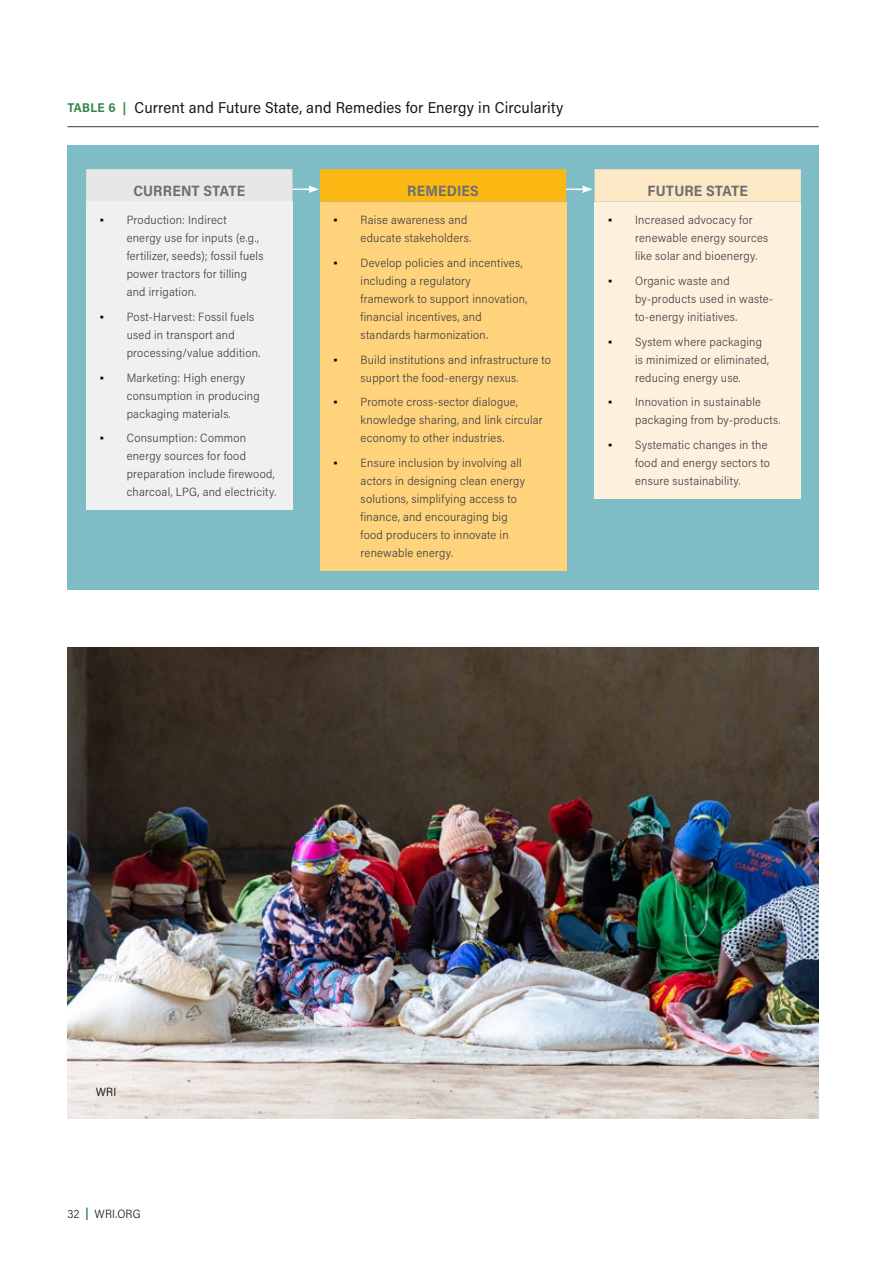
<style>
.page{position:relative;width:893px;height:1263px;background:#fff}
.page>*{position:absolute;margin:0;border:0;box-sizing:border-box;transform-origin:0 0}
.t1{font:15.75px "Acumin Pro Semi Cond";letter-spacing:.01em;color:#191818}
.t2{font:700 15px "Acumin Pro Semi Cond";letter-spacing:.01em;color:#6d6e71}
.t3{font:300 12px/18px "Acumin Pro Semi Cond";letter-spacing:.02em;color:#414042}
.t4{font:300 12px "Acumin Pro Semi Cond";letter-spacing:.015em;color:#191818}
.t5{font:300 12px "Acumin Pro Semi Cond";color:#000}
.s1{font-weight:700;font-size:12.75px;color:#328749}
.s2{font-family:"Georgia";font-weight:400;color:#000}
.s3{font-weight:700;color:#328749}
</style>
<div class="page">
<hr style="left:68px;top:126px;width:751px;height:1px;background:#3b3837">
<div style="left:68px;top:145px;width:751px;height:445px;background:#7ebcc6"></div>
<div style="left:86px;top:202px;width:206px;height:308px;background:#f1f0f0"></div>
<div style="left:595px;top:202px;width:206px;height:296px;background:#fdf1dd"></div>
<div style="left:320px;top:202px;width:246px;height:368px;background:#ffd27c"></div>
<svg style="left:86px;top:169px;width:715px;height:33px;background:#ebd493"></svg>
<img style="left:68px;top:648px;width:751px;height:470px">
<h1 class="t1" style="left:68px;top:96px;width:497px"><span class="s1">TABLE 6 |</span> Current and Future State, and Remedies for Energy in Circularity</h1>
<p class="t2" style="left:133px;top:181px;width:113px">CURRENT STATE</p>
<p class="t2" style="left:407px;top:181px;width:73px">REMEDIES</p>
<p class="t2" style="left:648px;top:181px;width:102px">FUTURE STATE</p>
<p class="t3" style="left:127px;top:210px;width:138px;text-indent:-27px"><span class="s2">▪</span> Production: Indirect energy use for inputs (e.g., fertilizer, seeds); fossil fuels power tractors for tilling and irrigation.</p>
<p class="t3" style="left:127px;top:307px;width:135px;text-indent:-27px"><span class="s2">▪</span> Post-Harvest: Fossil fuels used in transport and processing/value addition.</p>
<p class="t3" style="left:127px;top:368px;width:134px;text-indent:-27px"><span class="s2">▪</span> Marketing: High energy consumption in producing packaging materials.</p>
<p class="t3" style="left:127px;top:429px;width:151px;text-indent:-27px"><span class="s2">▪</span> Consumption: Common energy sources for food preparation include firewood, charcoal, LPG, and electricity.</p>
<p class="t3" style="left:635px;top:210px;width:135px;text-indent:-27px"><span class="s2">▪</span> Increased advocacy for renewable energy sources like solar and bioenergy.</p>
<p class="t3" style="left:635px;top:271px;width:140px;text-indent:-27px"><span class="s2">▪</span> Organic waste and by-products used in waste&shy;to-energy initiatives.</p>
<p class="t3" style="left:635px;top:332px;width:135px;text-indent:-27px"><span class="s2">▪</span> System where packaging is minimized or eliminated, reducing energy use.</p>
<p class="t3" style="left:635px;top:393px;width:147px;text-indent:-27px"><span class="s2">▪</span> Innovation in sustainable packaging from by-products.</p>
<p class="t3" style="left:635px;top:435px;width:136px;text-indent:-27px"><span class="s2">▪</span> Systematic changes in the food and energy sectors to ensure sustainability.</p>
<p class="t3" style="left:361px;top:210px;width:112px;text-indent:-27px"><span class="s2">▪</span> Raise awareness and educate stakeholders.</p>
<p class="t3" style="left:361px;top:253px;width:168px;text-indent:-27px"><span class="s2">▪</span> Develop policies and incentives, including a regulatory framework to support innovation, financial incentives, and standards harmonization.</p>
<p class="t3" style="left:334px;top:350px;width:219px;text-align:center"><span class="s2">▪</span> Build institutions and infrastructure to support the food-energy nexus.</p>
<p class="t3" style="left:361px;top:393px;width:184px;text-indent:-27px"><span class="s2">▪</span> Promote cross-sector dialogue, knowledge sharing, and link circular economy to other industries.</p>
<p class="t3" style="left:361px;top:453px;width:166px;text-indent:-27px"><span class="s2">▪</span> Ensure inclusion by involving all actors in designing clean energy solutions, simplifying access to finance, and encouraging big food producers to innovate in renewable energy.</p>
<p class="t5" style="left:96px;top:1083px;width:22px">WRI</p>
<p class="t4" style="left:68px;top:1205px;width:75px">32 <span class="s3">|</span> WRI.ORG</p>
</div>
